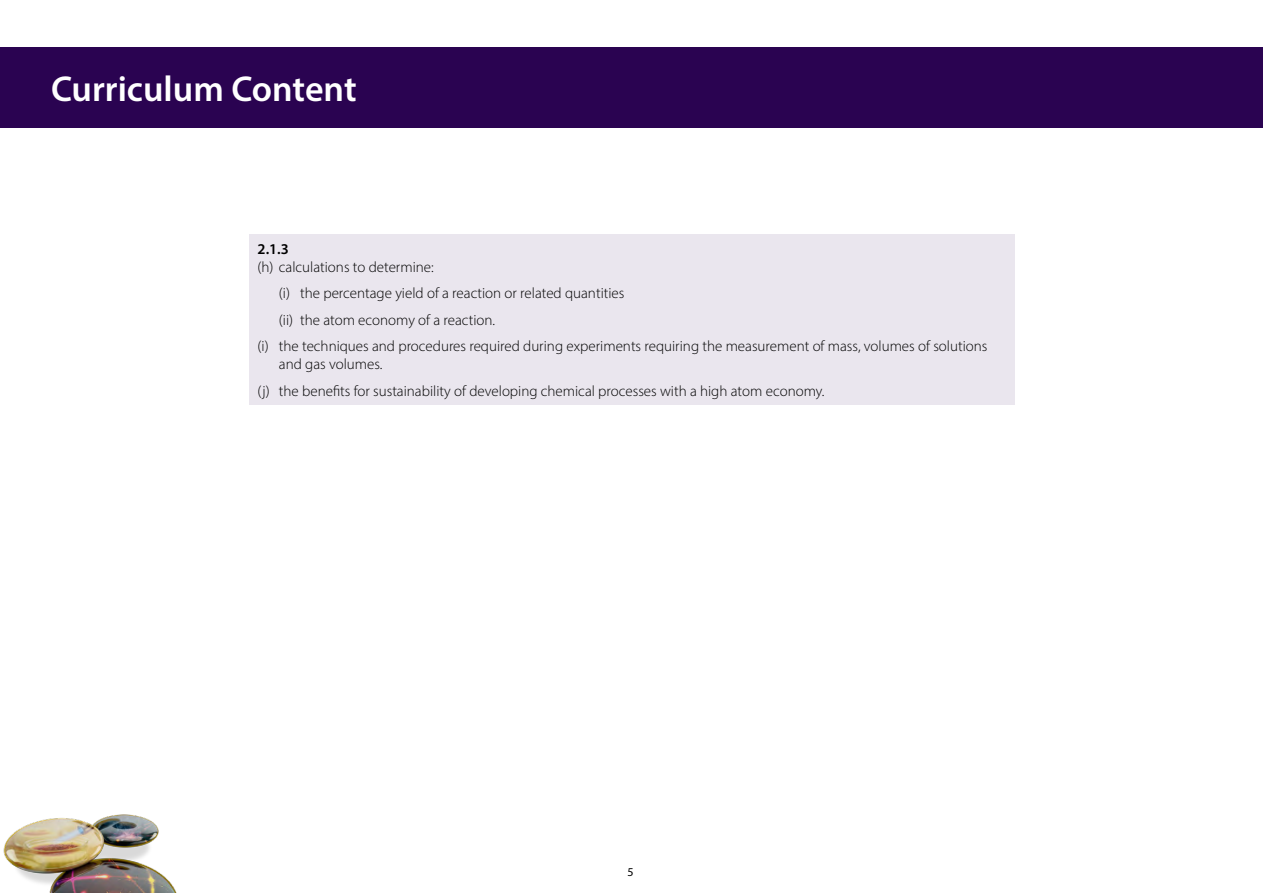
<style>
.page{position:relative;width:1263px;height:893px;background:#fff}
.page>*{position:absolute;margin:0;border:0;box-sizing:border-box;transform-origin:0 0}
.CC_H1{font:600 36px "Myriad Pro";color:#fff}
.CC_Body_hanging_inde{font:300 15px/18px "Myriad Pro";color:#000}
.CC_H2{font:600 15px "Myriad Pro";color:#000}
.t1{font:12px "Myriad Pro";color:#000}
</style>
<div class="page">
<img style="left:3px;top:814px;width:174px;height:79px">
<div style="left:249px;top:234px;width:765px;height:170px;background:#eae6ee"></div>
<div style="left:0;top:47px;width:1263px;height:81px;background:#2a0351"></div>
<h1 class="CC_H1" style="left:51px;top:66px;width:307px">Curriculum Content</h1>
<h2 class="CC_H2" style="left:258px;top:239px;width:33px">2.1.3</h2>
<p class="CC_Body_hanging_inde" style="left:258px;top:257px;width:178px">(h) calculations to determine:</p>
<p class="CC_Body_hanging_inde" style="left:279px;top:284px;width:347px">(i) the percentage yield of a reaction or related quantities</p>
<p class="CC_Body_hanging_inde" style="left:279px;top:310px;width:218px">(ii) the atom economy of a reaction.</p>
<p class="CC_Body_hanging_inde" style="left:279px;top:337px;width:710px;text-indent:-21px">(i) the techniques and procedures required during experiments requiring the measurement of mass, volumes of solutions and gas volumes.</p>
<p class="CC_Body_hanging_inde" style="left:258px;top:381px;width:568px">(j) the benefits for sustainability of developing chemical processes with a high atom economy.</p>
<p class="t1" style="left:627px;top:865px;width:8px">5</p>
</div>
